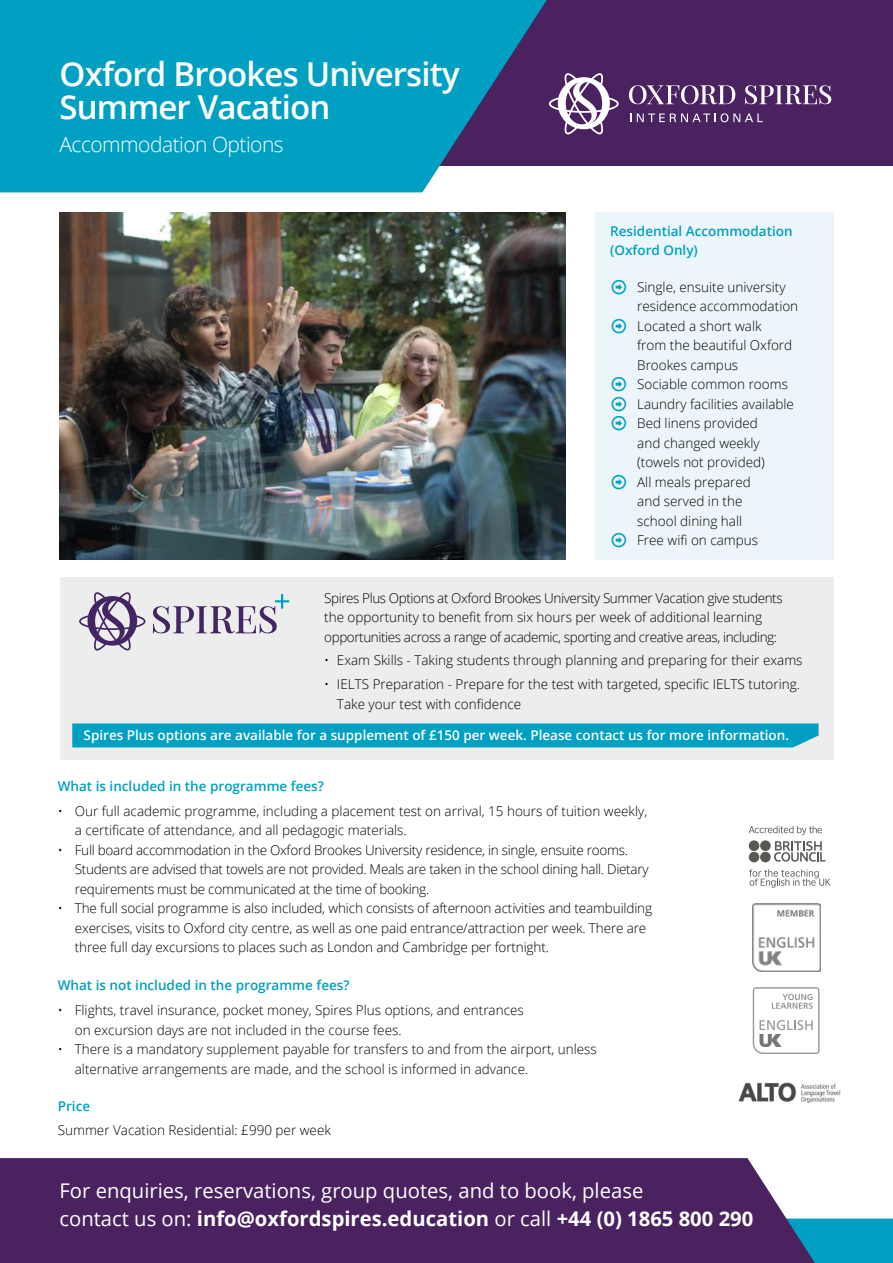
<style>
.page{position:relative;width:893px;height:1263px;background:#fff}
.page>*{position:absolute;margin:0;border:0;box-sizing:border-box;transform-origin:0 0}
.t1{font:600 33px/33px "Open Sans";letter-spacing:-.025em;color:#fff}
.t2{font:31.5px "Entypo";color:#00a0c2}
.t3{font:300 21px "Open Sans";letter-spacing:-.025em;color:#fff}
.t4{font:20.25px/28.5px "Open Sans";color:#fff}
.t5{font:300 13.5px/19.5px "Open Sans";color:#000}
.t6{font:300 13.5px/19.5px "Open Sans";letter-spacing:-.02em;color:#000}
.t7{font:300 13.5px/19.5px "Open Sans";letter-spacing:-.03em;color:#000}
.t8{font:600 13.5px/19.5px "Open Sans";color:#00a0c2}
.t9{font:600 13.5px "Open Sans";color:#fff}
.s1{font-weight:700}
</style>
<div class="page">
<div style="left:595px;top:212px;width:238px;height:347px;background:#ecf6fa"></div>
<div style="left:0;top:0;width:893px;height:166px;background:#4a2260"></div>
<svg style="left:0;top:0;width:547px;height:192px;background:#0d98bb"></svg>
<div style="left:815px;top:1218px;width:78px;height:45px;background:#00a0c2"></div>
<div style="left:0;top:1158px;width:815px;height:105px;background:#4a2260"></div>
<img style="left:60px;top:213px;width:506px;height:346px">
<svg style="left:549px;top:73px;width:70px;height:61px"></svg>
<svg style="left:629px;top:85px;width:106px;height:19px"></svg>
<svg style="left:745px;top:85px;width:86px;height:19px"></svg>
<svg style="left:637px;top:113px;width:126px;height:9px"></svg>
<div style="left:60px;top:577px;width:773px;height:183px;background:#ededed"></div>
<svg style="left:79px;top:592px;width:67px;height:58px"></svg>
<svg style="left:153px;top:594px;width:136px;height:39px"></svg>
<div style="left:72px;top:723px;width:747px;height:24px;background:#00a0c2"></div>
<svg style="left:753px;top:987px;width:66px;height:67px"></svg>
<img style="left:753px;top:904px;width:67px;height:67px">
<img style="left:738px;top:1082px;width:103px;height:21px">
<svg style="left:749px;top:826px;width:73px;height:9px"></svg>
<svg style="left:749px;top:869px;width:81px;height:19px"></svg>
<svg style="left:774px;top:841px;width:51px;height:21px"></svg>
<div style="left:749px;top:840px;width:10px;height:11px;background:#5a5855;border-radius:50%"></div>
<svg style="left:760px;top:840px;width:11px;height:11px"></svg>
<svg style="left:749px;top:852px;width:10px;height:10px"></svg>
<div style="left:760px;top:852px;width:11px;height:10px;background:#5a5855;border-radius:50%"></div>
<h1 class="t1" style="left:60px;top:57px;width:402px">Oxford Brookes University<br>Summer Vacation</h1>
<h3 class="t3" style="left:60px;top:130px;width:226px">Accommodation Options</h3>
<p class="t8" style="left:610px;top:221px;width:184px">Residential Accommodation (Oxford Only)</p>
<h2 class="t2" style="left:610px;top:265px;width:19px">î</h2>
<p class="t5" style="left:637px;top:277px;width:163px">Single, ensuite university residence accommodation</p>
<h2 class="t2" style="left:610px;top:304px;width:19px">î</h2>
<p class="t5" style="left:637px;top:316px;width:157px">Located a short walk from the beautiful Oxford<br>Brookes campus</p>
<h2 class="t2" style="left:610px;top:363px;width:19px">î</h2>
<p class="t5" style="left:637px;top:374px;width:152px">Sociable common rooms</p>
<h2 class="t2" style="left:610px;top:382px;width:19px">î</h2>
<p class="t5" style="left:637px;top:394px;width:158px">Laundry facilities available</p>
<h2 class="t2" style="left:610px;top:402px;width:19px">î</h2>
<p class="t5" style="left:637px;top:413px;width:129px">Bed linens provided and changed weekly (towels not provided)</p>
<h2 class="t2" style="left:610px;top:460px;width:19px">î</h2>
<p class="t5" style="left:637px;top:472px;width:115px">All meals prepared and served in the school dining hall</p>
<h2 class="t2" style="left:610px;top:519px;width:19px">î</h2>
<p class="t5" style="left:637px;top:530px;width:122px">Free wifi on campus</p>
<p class="t7" style="left:324px;top:587px;width:460px">Spires Plus Options at Oxford Brookes University Summer Vacation give students the opportunity to benefit from six hours per week of additional learning opportunities across a range of academic, sporting and creative areas, including:</p>
<p class="t5" style="left:324px;top:650px;width:480px">• Exam Skills - Taking students through planning and preparing for their exams</p>
<p class="t5" style="left:337px;top:674px;width:464px;text-indent:-13px">• IELTS Preparation - Prepare for the test with targeted, specific IELTS tutoring.<br>Take your test with confidence</p>
<p class="t9" style="left:84px;top:725px;width:707px">Spires Plus options are available for a supplement of £150 per week. Please contact us for more information.</p>
<p class="t8" style="left:58px;top:776px;width:268px">What is included in the programme fees?</p>
<p class="t5" style="left:75px;top:801px;width:574px;text-indent:-17px">• Our full academic programme, including a placement test on arrival, 15 hours of tuition weekly, a certificate of attendance, and all pedagogic materials.</p>
<p class="t6" style="left:75px;top:840px;width:575px;text-indent:-17px">• Full board accommodation in the Oxford Brookes University residence, in single, ensuite rooms.<br>Students are advised that towels are not provided. Meals are taken in the school dining hall. Dietary requirements must be communicated at the time of booking.</p>
<p class="t5" style="left:75px;top:898px;width:579px;text-indent:-17px">• The full social programme is also included, which consists of afternoon activities and teambuilding exercises, visits to Oxford city centre, as well as one paid entrance/attraction per week. There are three full day excursions to places such as London and Cambridge per fortnight.</p>
<p class="t8" style="left:58px;top:975px;width:293px">What is not included in the programme fees?</p>
<p class="t5" style="left:75px;top:1000px;width:451px;text-indent:-17px">• Flights, travel insurance, pocket money, Spires Plus options, and entrances on excursion days are not included in the course fees.</p>
<p class="t5" style="left:75px;top:1039px;width:524px;text-indent:-17px">• There is a mandatory supplement payable for transfers to and from the airport, unless alternative arrangements are made, and the school is informed in advance.</p>
<p class="t8" style="left:58px;top:1096px;width:34px">Price</p>
<p class="t5" style="left:58px;top:1120px;width:275px">Summer Vacation Residential: £990 per week</p>
<h3 class="t4" style="left:60px;top:1175px;width:695px">For enquiries, reservations, group quotes, and to book, please<br>contact us on: <span class="s1">info@oxfordspires.education</span> or call <span class="s1">+44 (0) 1865 800 290</span></h3>
</div>
